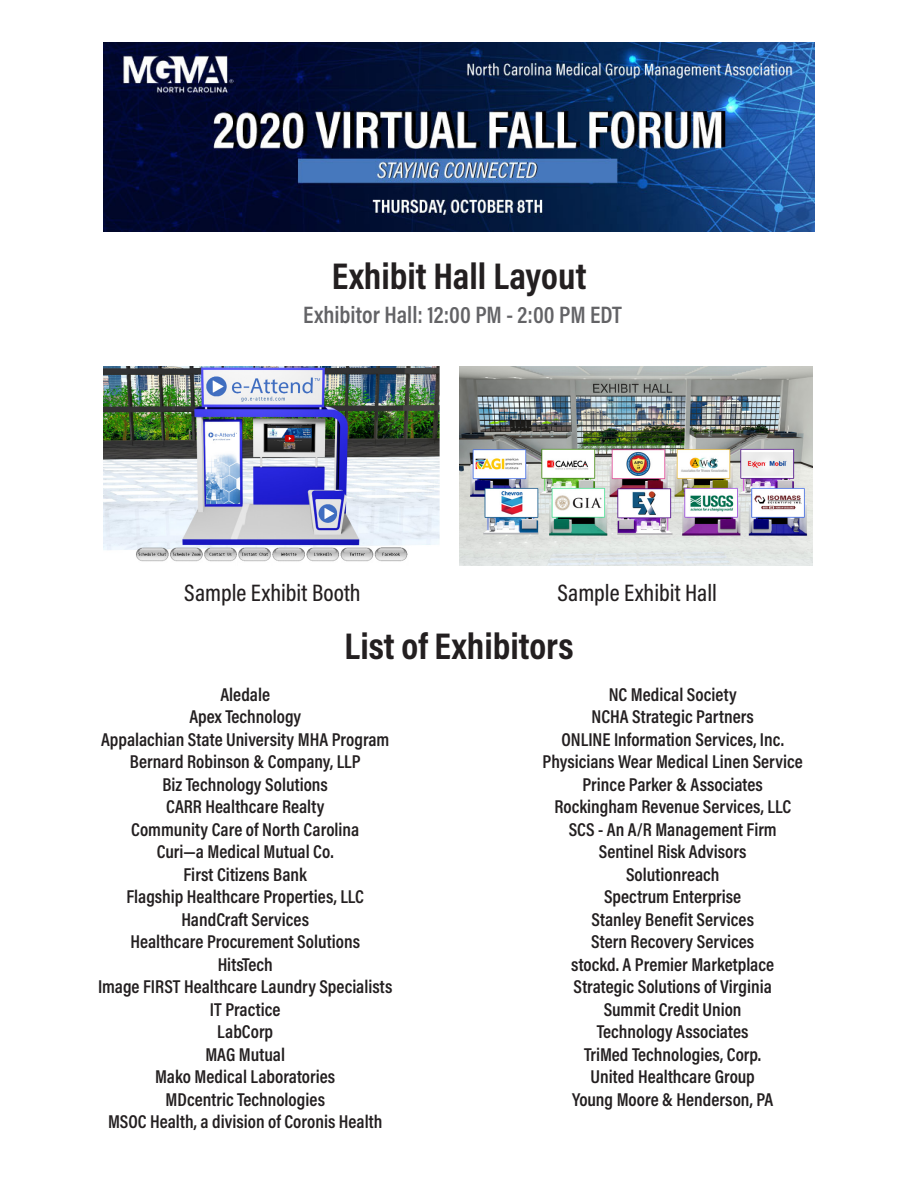
<style>
.page{position:relative;width:918px;height:1188px;background:#fff}
.page>*{position:absolute;margin:0;border:0;box-sizing:border-box;transform-origin:0 0}
.t1{font:700 37.5px "Acumin Pro Cond";color:#231f20}
.t2{font:500 24px "Acumin Pro Cond";color:#231f20}
.t3{font:600 24px "Acumin Pro Cond";color:#636366}
.t4{font:600 18.75px "Acumin Pro Cond";color:#231f20}
</style>
<div class="page">
<img style="left:103px;top:43px;width:712px;height:189px">
<img style="left:103px;top:367px;width:336px;height:195px">
<img style="left:459px;top:367px;width:354px;height:198px">
<p class="t1" style="left:332px;top:252px;width:256px">Exhibit Hall Layout</p>
<p class="t3" style="left:303px;top:299px;width:320px">Exhibitor Hall: 12:00 PM - 2:00 PM EDT</p>
<p class="t2" style="left:184px;top:578px;width:178px">Sample Exhibit Booth</p>
<p class="t2" style="left:558px;top:578px;width:161px">Sample Exhibit Hall</p>
<p class="t1" style="left:345px;top:622px;width:230px">List of Exhibitors</p>
<p class="t4" style="left:220px;top:682px;width:51px">Aledale</p>
<p class="t4" style="left:189px;top:705px;width:113px">Apex Technology</p>
<p class="t4" style="left:101px;top:727px;width:290px">Appalachian State University MHA Program</p>
<p class="t4" style="left:130px;top:750px;width:232px">Bernard Robinson &amp; Company, LLP</p>
<p class="t4" style="left:163px;top:772px;width:167px">Biz Technology Solutions</p>
<p class="t4" style="left:166px;top:795px;width:160px">CARR Healthcare Realty</p>
<p class="t4" style="left:131px;top:817px;width:230px">Community Care of North Carolina</p>
<p class="t4" style="left:157px;top:840px;width:178px">Curi—a Medical Mutual Co.</p>
<p class="t4" style="left:184px;top:862px;width:125px">First Citizens Bank</p>
<p class="t4" style="left:127px;top:885px;width:239px">Flagship Healthcare Properties, LLC</p>
<p class="t4" style="left:181px;top:907px;width:129px">HandCraft Services</p>
<p class="t4" style="left:130px;top:930px;width:231px">Healthcare Procurement Solutions</p>
<p class="t4" style="left:218px;top:952px;width:57px">HitsTech</p>
<p class="t4" style="left:98px;top:975px;width:296px">Image FIRST Healthcare Laundry Specialists</p>
<p class="t4" style="left:210px;top:997px;width:72px">IT Practice</p>
<p class="t4" style="left:217px;top:1020px;width:57px">LabCorp</p>
<p class="t4" style="left:205px;top:1042px;width:81px">MAG Mutual</p>
<p class="t4" style="left:155px;top:1065px;width:182px">Mako Medical Laboratories</p>
<p class="t4" style="left:165px;top:1087px;width:161px">MDcentric Technologies</p>
<p class="t4" style="left:108px;top:1110px;width:276px">MSOC Health, a division of Coronis Health</p>
<p class="t4" style="left:609px;top:682px;width:129px">NC Medical Society</p>
<p class="t4" style="left:592px;top:705px;width:164px">NCHA Strategic Partners</p>
<p class="t4" style="left:561px;top:727px;width:224px">ONLINE Information Services, Inc.</p>
<p class="t4" style="left:543px;top:750px;width:262px">Physicians Wear Medical Linen Service</p>
<p class="t4" style="left:583px;top:772px;width:182px">Prince Parker &amp; Associates</p>
<p class="t4" style="left:554px;top:795px;width:238px">Rockingham Revenue Services, LLC</p>
<p class="t4" style="left:569px;top:817px;width:210px">SCS - An A/R Management Firm</p>
<p class="t4" style="left:599px;top:840px;width:149px">Sentinel Risk Advisors</p>
<p class="t4" style="left:626px;top:862px;width:95px">Solutionreach</p>
<p class="t4" style="left:604px;top:885px;width:139px">Spectrum Enterprise</p>
<p class="t4" style="left:591px;top:907px;width:164px">Stanley Benefit Services</p>
<p class="t4" style="left:591px;top:930px;width:165px">Stern Recovery Services</p>
<p class="t4" style="left:571px;top:952px;width:205px">stockd. A Premier Marketplace</p>
<p class="t4" style="left:574px;top:975px;width:200px">Strategic Solutions of Virginia</p>
<p class="t4" style="left:604px;top:997px;width:139px">Summit Credit Union</p>
<p class="t4" style="left:597px;top:1020px;width:153px">Technology Associates</p>
<p class="t4" style="left:584px;top:1042px;width:179px">TriMed Technologies, Corp.</p>
<p class="t4" style="left:591px;top:1065px;width:166px">United Healthcare Group</p>
<p class="t4" style="left:572px;top:1087px;width:202px">Young Moore &amp; Henderson, PA</p>
</div>
